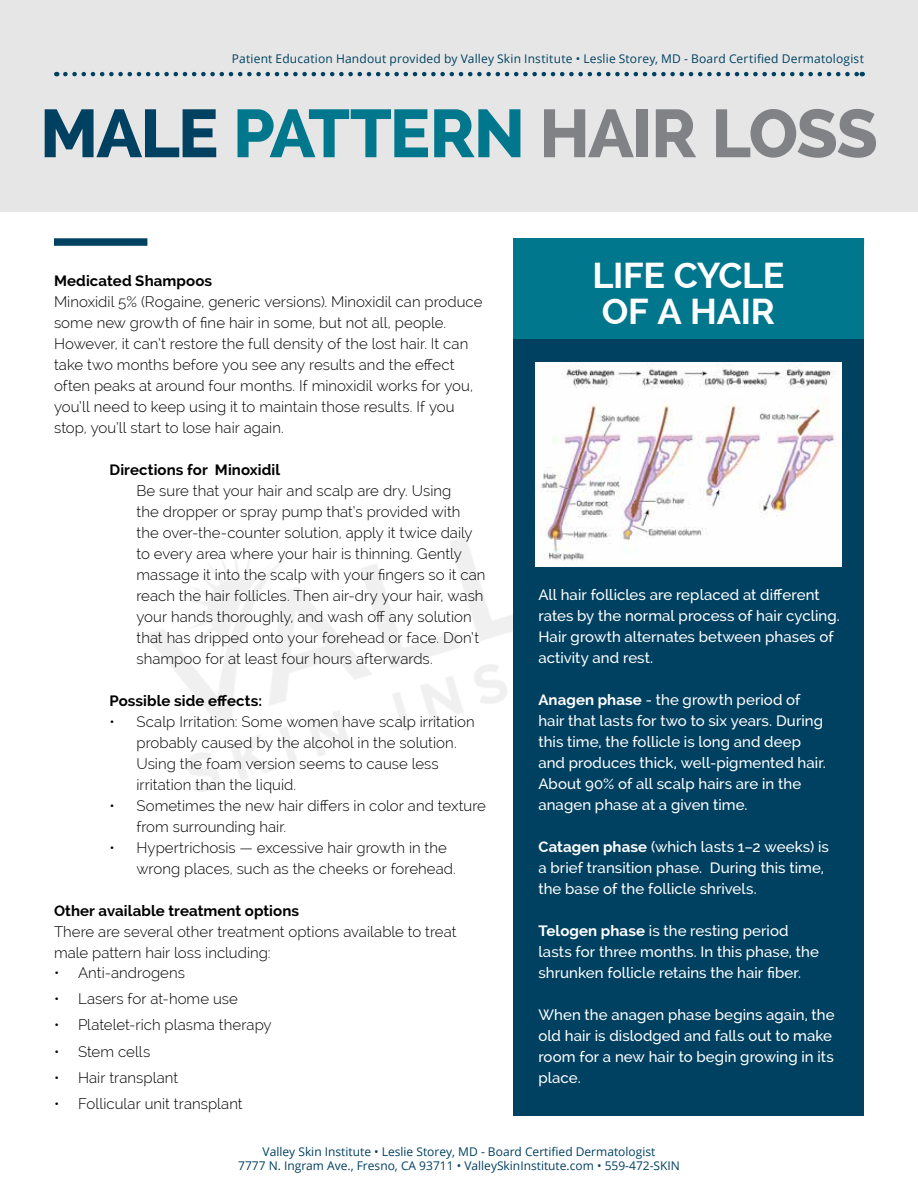
<style>
.page{position:relative;width:918px;height:1188px;background:#fff}
.page>*{position:absolute;margin:0;border:0;box-sizing:border-box;transform-origin:0 0}
.t1{font:800 67.5px "Raleway";letter-spacing:-.025em;color:#808285}
.t2{font:700 36px/36px "Raleway";letter-spacing:-.01em;color:#fff}
.t3{font:300 15px/21px "Raleway";letter-spacing:.005em;color:#000}
.t4{font:500 15px/21px "Raleway";letter-spacing:.005em;color:#fff}
.t5{font:700 15px "Raleway";letter-spacing:.005em;color:#000}
.t6{font:12px/14.4px "Open Sans";color:#004161;text-align:center}
.s1{color:#004161}
.s2{color:#00778c}
.s3{font-weight:700}
</style>
<div class="page">
<div style="left:0;top:0;width:918px;height:212px;background:#e6e6e6"></div>
<div style="left:54px;top:238px;width:93px;height:8px;background:#004161"></div>
<svg style="left:65px;top:72px;width:798px;height:4px"></svg>
<div style="left:513px;top:238px;width:351px;height:101px;background:#00778c"></div>
<div style="left:513px;top:339px;width:351px;height:777px;background:#004161"></div>
<img style="left:535px;top:363px;width:307px;height:204px">
<p class="t6" style="left:232px;top:51px;width:634px">Patient Education Handout provided by Valley Skin Institute • Leslie Storey, MD - Board Certified Dermatologist</p>
<h1 class="t1" style="left:40px;top:95px;width:839px"><span class="s1">MALE</span> <span class="s2">PATTERN</span> HAIR LOSS</h1>
<p class="t5" style="left:54px;top:273px;width:160px">Medicated Shampoos</p>
<p class="t3" style="left:54px;top:292px;width:430px">Minoxidil 5% (Rogaine, generic versions). Minoxidil can produce some new growth of fine hair in some, but not all, people.<br>However, it can’t restore the full density of the lost hair. It can take two months before you see any results and the effect often peaks at around four months. If minoxidil works for you, you’ll need to keep using it to maintain those results. If you stop, you’ll start to lose hair again.</p>
<p class="t5" style="left:110px;top:462px;width:172px">Directions for Minoxidil</p>
<p class="t3" style="left:136px;top:481px;width:351px">Be sure that your hair and scalp are dry. Using<br>the dropper or spray pump that’s provided with the over-the-counter solution, apply it twice daily to every area where your hair is thinning. Gently massage it into the scalp with your fingers so it can reach the hair follicles. Then air-dry your hair, wash your hands thoroughly, and wash off any solution that has dripped onto your forehead or face. Don’t shampoo for at least four hours afterwards.</p>
<p class="t5" style="left:110px;top:693px;width:154px">Possible side effects:</p>
<p class="t3" style="left:136px;top:712px;width:340px;text-indent:-27px">• Scalp Irritation: Some women have scalp irritation probably caused by the alcohol in the solution.<br>Using the foam version seems to cause less irritation than the liquid.</p>
<p class="t3" style="left:136px;top:796px;width:351px;text-indent:-27px">• Sometimes the new hair differs in color and texture from surrounding hair.</p>
<p class="t3" style="left:136px;top:838px;width:321px;text-indent:-27px">• Hypertrichosis — excessive hair growth in the wrong places, such as the cheeks or forehead.</p>
<p class="t5" style="left:54px;top:903px;width:247px">Other available treatment options</p>
<p class="t3" style="left:54px;top:922px;width:404px">There are several other treatment options available to treat male pattern hair loss including:</p>
<p class="t3" style="left:54px;top:962px;width:132px">• Anti-androgens</p>
<p class="t3" style="left:54px;top:988px;width:185px">• Lasers for at-home use</p>
<p class="t3" style="left:54px;top:1015px;width:219px">• Platelet-rich plasma therapy</p>
<p class="t3" style="left:54px;top:1041px;width:98px">• Stem cells</p>
<p class="t3" style="left:54px;top:1067px;width:126px">• Hair transplant</p>
<p class="t3" style="left:54px;top:1093px;width:190px">• Follicular unit transplant</p>
<h2 class="t2" style="left:592px;top:258px;width:194px">LIFE CYCLE<br>OF A HAIR</h2>
<p class="t4" style="left:538px;top:584px;width:303px">All hair follicles are replaced at different rates by the normal process of hair cycling.<br>Hair growth alternates between phases of activity and rest.</p>
<p class="t4" style="left:538px;top:689px;width:289px"><span class="s3">Anagen phase</span> - the growth period of hair that lasts for two to six years. During this time, the follicle is long and deep and produces thick, well-pigmented hair.<br>About 90% of all scalp hairs are in the anagen phase at a given time.</p>
<p class="t4" style="left:538px;top:836px;width:292px"><span class="s3">Catagen phase</span> (which lasts 1–2 weeks) is a brief transition phase. During this time, the base of the follicle shrivels.</p>
<p class="t4" style="left:538px;top:920px;width:282px"><span class="s3">Telogen phase</span> is the resting period lasts for three months. In this phase, the shrunken follicle retains the hair fiber.</p>
<p class="t4" style="left:538px;top:1004px;width:298px">When the anagen phase begins again, the old hair is dislodged and falls out to make room for a new hair to begin growing in its place.</p>
<p class="t6" style="left:238px;top:1144px;width:443px">Valley Skin Institute • Leslie Storey, MD - Board Certified Dermatologist<br>7777 N. Ingram Ave., Fresno, CA 93711 • ValleySkinInstitute.com • 559-472-SKIN</p>
</div>
